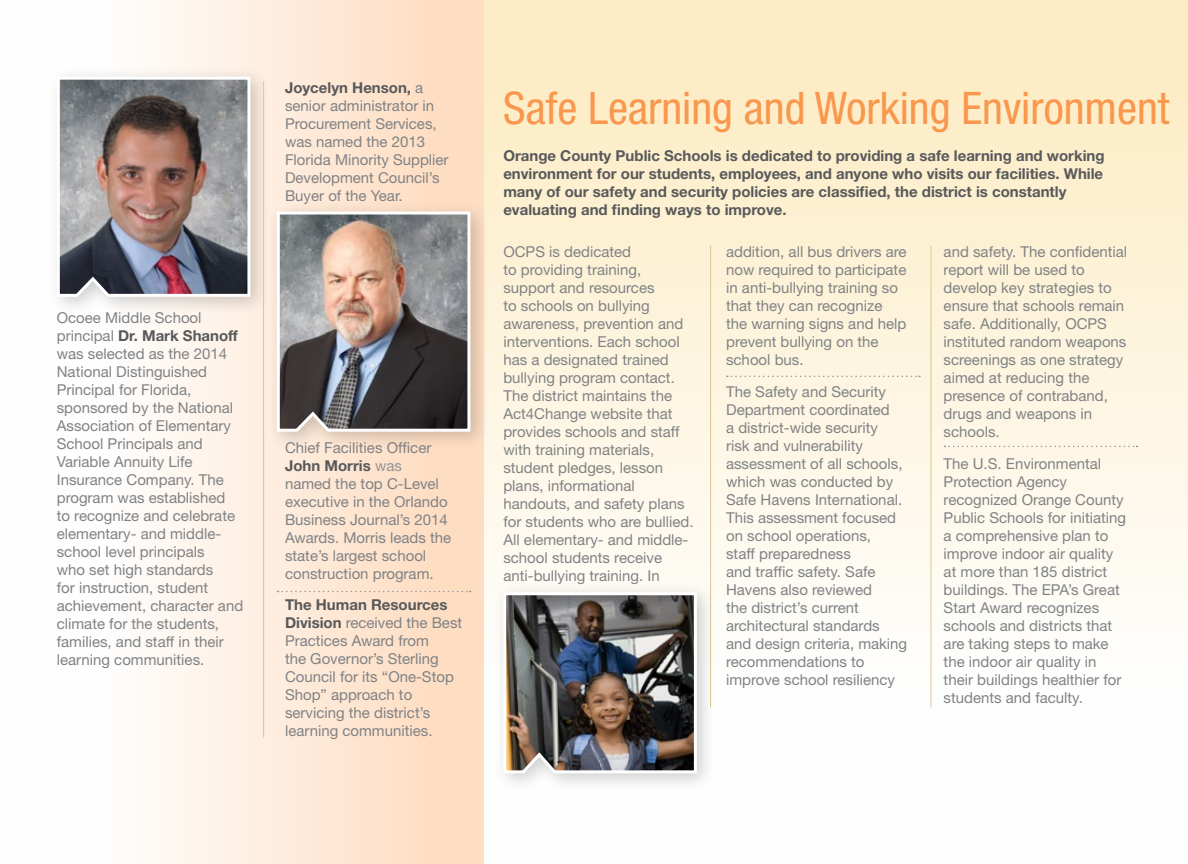
<style>
.page{position:relative;width:1188px;height:864px;background:#fff}
.page>*{position:absolute;margin:0;border:0;box-sizing:border-box;transform-origin:0 0}
.t1{font:condensed 45px "Helvetica Neue";color:#f8974d}
.t2{font:15px/18px "Helvetica Neue";color:#808285}
.t3{font:700 15px/18px "Helvetica Neue";color:#58595b}
.s1{font-weight:700;color:#58595b}
.s2{color:#939598}
</style>
<div class="page">
<div style="left:484px;top:0;width:704px;height:864px;background:linear-gradient(to bottom,#fdecc2,#feffff)"></div>
<div style="left:2px;top:0;width:482px;height:864px;background:linear-gradient(to right,#feffff,#fedbbe)"></div>
<svg style="left:278px;top:591px;width:193px;height:1px"></svg>
<svg style="left:727px;top:376px;width:193px;height:1px"></svg>
<svg style="left:944px;top:446px;width:194px;height:1px"></svg>
<hr style="left:710px;top:245px;width:1px;height:462px;background:#dac792">
<hr style="left:931px;top:246px;width:1px;height:461px;background:#dac792">
<div style="left:46px;top:66px;width:224px;height:251px;background:#000;opacity:.19"></div>
<img style="left:55px;top:75px;width:197px;height:223px">
<div style="left:266px;top:201px;width:224px;height:251px;background:#000;opacity:.19"></div>
<img style="left:275px;top:210px;width:197px;height:223px">
<div style="left:493px;top:582px;width:224px;height:211px;background:#000;opacity:.19"></div>
<img style="left:502px;top:591px;width:196px;height:184px">
<hr style="left:263px;top:81px;width:1px;height:657px;background:#dac792">
<p class="t2" style="left:57px;top:308px;width:188px">Ocoee Middle School principal <span class="s1">Dr. Mark Shanoff </span>was selected as the 2014<br>National Distinguished<br>Principal for Florida, sponsored by the National<br>Association of Elementary<br>School Principals and<br>Variable Annuity Life<br>Insurance Company. The program was established<br>to recognize and celebrate elementary- and middle&shy;school level principals<br>who set high standards<br>for instruction, student achievement, character and climate for the students, families, and staff in their learning communities.</p>
<p class="t2" style="left:285px;top:78px;width:165px"><span class="s1">Joycelyn Henson,</span> a senior administrator in<br>Procurement Services, was named the 2013<br>Florida Minority Supplier<br>Development Council’s<br>Buyer of the Year.</p>
<p class="t2" style="left:285px;top:438px;width:168px">Chief Facilities Officer<br><span class="s1">John Morris</span> <span class="s2">was </span>named the top C-Level executive in the Orlando<br>Business Journal’s 2014<br>Awards. Morris leads the state’s largest school construction program.</p>
<p class="t2" style="left:285px;top:596px;width:179px"><span class="s1">The Human Resources<br>Division</span> received the Best<br>Practices Award from<br>the Governor’s Sterling<br>Council for its “One-Stop<br>Shop” approach to servicing the district’s learning communities.</p>
<h1 class="t1" style="left:503px;top:82px;width:668px">Safe Learning and Working Environment</h1>
<p class="t3" style="left:503px;top:146px;width:603px">Orange County Public Schools is dedicated to providing a safe learning and working environment for our students, employees, and anyone who visits our facilities. While many of our safety and security policies are classified, the district is constantly evaluating and finding ways to improve.</p>
<p class="t2" style="left:503px;top:242px;width:192px">OCPS is dedicated<br>to providing training, support and resources<br>to schools on bullying awareness, prevention and interventions. Each school has a designated trained bullying program contact.<br>The district maintains the<br>Act4Change website that provides schools and staff with training materials, student pledges, lesson plans, informational handouts, and safety plans for students who are bullied.<br>All elementary- and middle&shy;school students receive anti-bullying training. In</p>
<p class="t2" style="left:726px;top:242px;width:182px">addition, all bus drivers are now required to participate in anti-bullying training so that they can recognize the warning signs and help prevent bullying on the school bus.</p>
<p class="t2" style="left:726px;top:382px;width:183px">The Safety and Security<br>Department coordinated<br>a district-wide security<br>risk and vulnerability assessment of all schools, which was conducted by<br>Safe Havens International.<br>This assessment focused on school operations,<br>staff preparedness<br>and traffic safety. Safe<br>Havens also reviewed<br>the district’s current architectural standards and design criteria, making recommendations to improve school resiliency</p>
<p class="t2" style="left:944px;top:242px;width:185px">and safety. The confidential report will be used to develop key strategies to ensure that schools remain safe. Additionally, OCPS instituted random weapons screenings as one strategy aimed at reducing the presence of contraband, drugs and weapons in schools.</p>
<p class="t2" style="left:944px;top:454px;width:184px">The U.S. Environmental<br>Protection Agency recognized Orange County<br>Public Schools for initiating a comprehensive plan to improve indoor air quality at more than 185 district buildings. The EPA’s Great<br>Start Award recognizes schools and districts that are taking steps to make the indoor air quality in their buildings healthier for students and faculty.</p>
</div>
